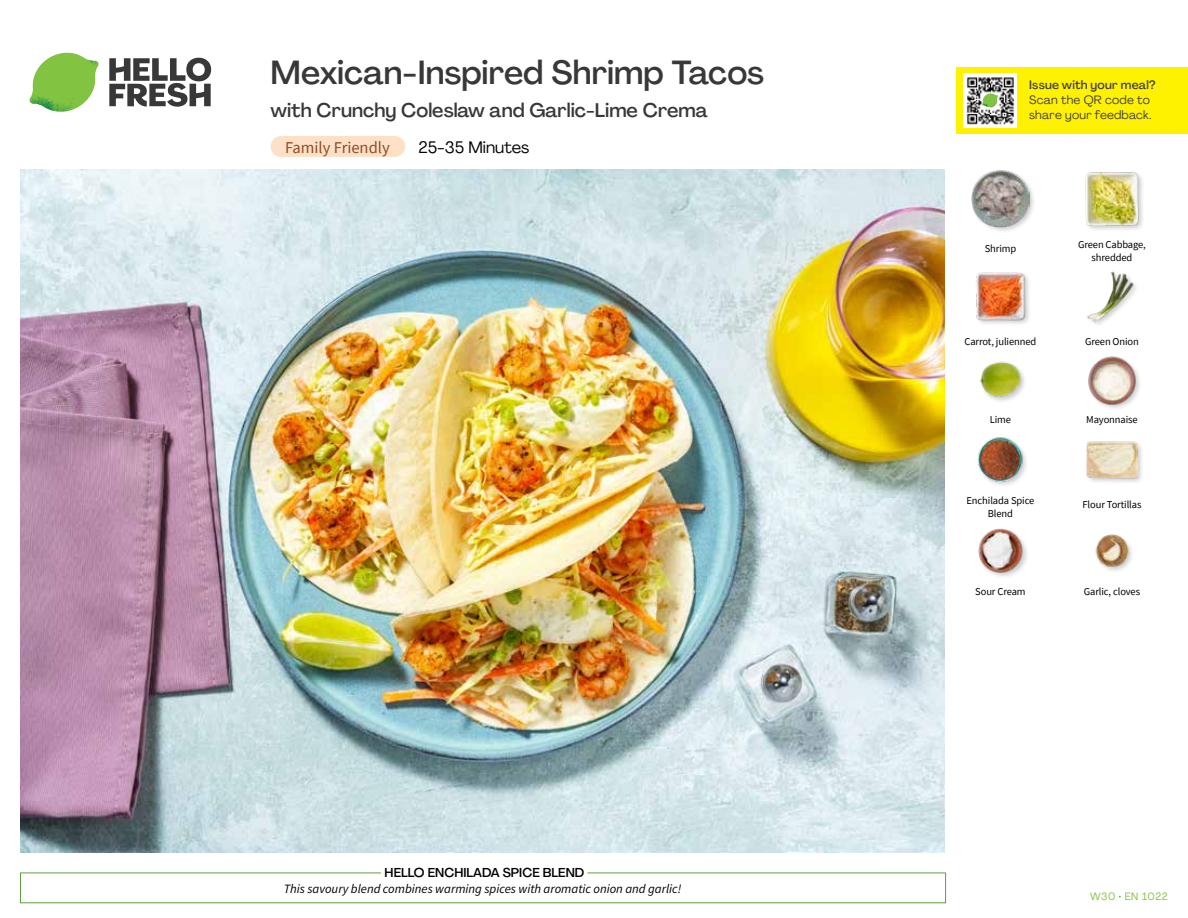
<style>
.page{position:relative;width:1188px;height:918px;background:#fff}
.page>*{position:absolute;margin:0;border:0;box-sizing:border-box;transform-origin:0 0}
.t1{font:500 33px "Agrandir";color:#383839}
.t2{font:500 19.5px "Agrandir";color:#383839}
.t3{font:16.5px "Source Sans Pro";color:#8e4b25}
.t4{font:16.5px "Agrandir";color:#000}
.t5{font:italic 12.75px "Source Sans Pro";color:#000}
.t6{font:500 12.75px "Agrandir";color:#000}
.t7{font:12px/15px "Agrandir";letter-spacing:.02em;color:#414042}
.t8{font:500 12px "Agrandir";letter-spacing:.02em;color:#414042}
.t9{font:10.5px/13.5px "Source Sans Pro";letter-spacing:-.01em;color:#000;text-align:center}
.t10{font:10.5px "Agrandir";letter-spacing:.05em;color:#82c341}
</style>
<div class="page">
<svg style="left:109px;top:57px;width:102px;height:50px"></svg>
<svg style="left:34px;top:53px;width:62px;height:40px"></svg>
<img style="left:67px;top:53px;width:32px;height:26px">
<img style="left:33px;top:75px;width:59px;height:11px">
<img style="left:29px;top:79px;width:61px;height:33px">
<img style="left:65px;top:86px;width:27px;height:25px">
<div style="left:20px;top:873px;width:926px;height:30px;border:1px solid #609f43"></div>
<div style="left:381px;top:865px;width:206px;height:15px;background:#fff"></div>
<img style="left:21px;top:170px;width:924px;height:682px">
<img style="left:1095px;top:534px;width:37px;height:37px">
<img style="left:978px;top:528px;width:48px;height:48px">
<div style="left:1086px;top:441px;width:58px;height:44px;background:#000;opacity:.2"></div>
<img style="left:1087px;top:441px;width:50px;height:44px">
<img style="left:977px;top:437px;width:49px;height:48px">
<img style="left:1088px;top:356px;width:52px;height:52px">
<img style="left:980px;top:361px;width:45px;height:40px">
<img style="left:1087px;top:271px;width:49px;height:54px">
<img style="left:976px;top:272px;width:53px;height:52px">
<div style="left:1084px;top:171px;width:61px;height:61px;background:#000;opacity:.2"></div>
<img style="left:1084px;top:171px;width:57px;height:56px">
<div style="left:971px;top:169px;width:65px;height:64px;background:#000;opacity:.2"></div>
<img style="left:972px;top:170px;width:57px;height:57px">
<div style="left:271px;top:136px;width:134px;height:21px;background:#fee0c6;border-radius:10px"></div>
<div style="left:956px;top:67px;width:232px;height:67px;background:#fff200"></div>
<img style="left:964px;top:74px;width:52px;height:54px">
<svg style="left:982px;top:93px;width:16px;height:14px"></svg>
<h1 class="t1" style="left:271px;top:52px;width:495px">Mexican-Inspired Shrimp Tacos</h1>
<h2 class="t2" style="left:271px;top:98px;width:439px">with Crunchy Coleslaw and Garlic-Lime Crema</h2>
<h3 class="t4" style="left:418px;top:137px;width:113px">25-35 Minutes</h3>
<h3 class="t3" style="left:285px;top:137px;width:106px">Family Friendly</h3>
<p class="t6" style="left:385px;top:864px;width:201px">HELLO ENCHILADA SPICE BLEND</p>
<p class="t5" style="left:284px;top:881px;width:399px">This savoury blend combines warming spices with aromatic onion and garlic!</p>
<p class="t8" style="left:1029px;top:77px;width:128px">Issue with your meal?</p>
<p class="t7" style="left:1029px;top:92px;width:124px">Scan the QR code to share your feedback.</p>
<p class="t9" style="left:985px;top:242px;width:33px">Shrimp</p>
<p class="t9" style="left:1078px;top:238px;width:69px">Green Cabbage, shredded</p>
<p class="t9" style="left:965px;top:334px;width:73px">Carrot, julienned</p>
<p class="t9" style="left:1085px;top:334px;width:55px">Green Onion</p>
<p class="t9" style="left:990px;top:412px;width:23px">Lime</p>
<p class="t9" style="left:1086px;top:412px;width:53px">Mayonnaise</p>
<p class="t9" style="left:967px;top:494px;width:69px">Enchilada Spice<br>Blend</p>
<p class="t9" style="left:1083px;top:498px;width:60px">Flour Tortillas</p>
<p class="t9" style="left:975px;top:585px;width:52px">Sour Cream</p>
<p class="t9" style="left:1084px;top:585px;width:58px">Garlic, cloves</p>
<p class="t10" style="left:1090px;top:890px;width:79px">W30 • EN 1022</p>
</div>
